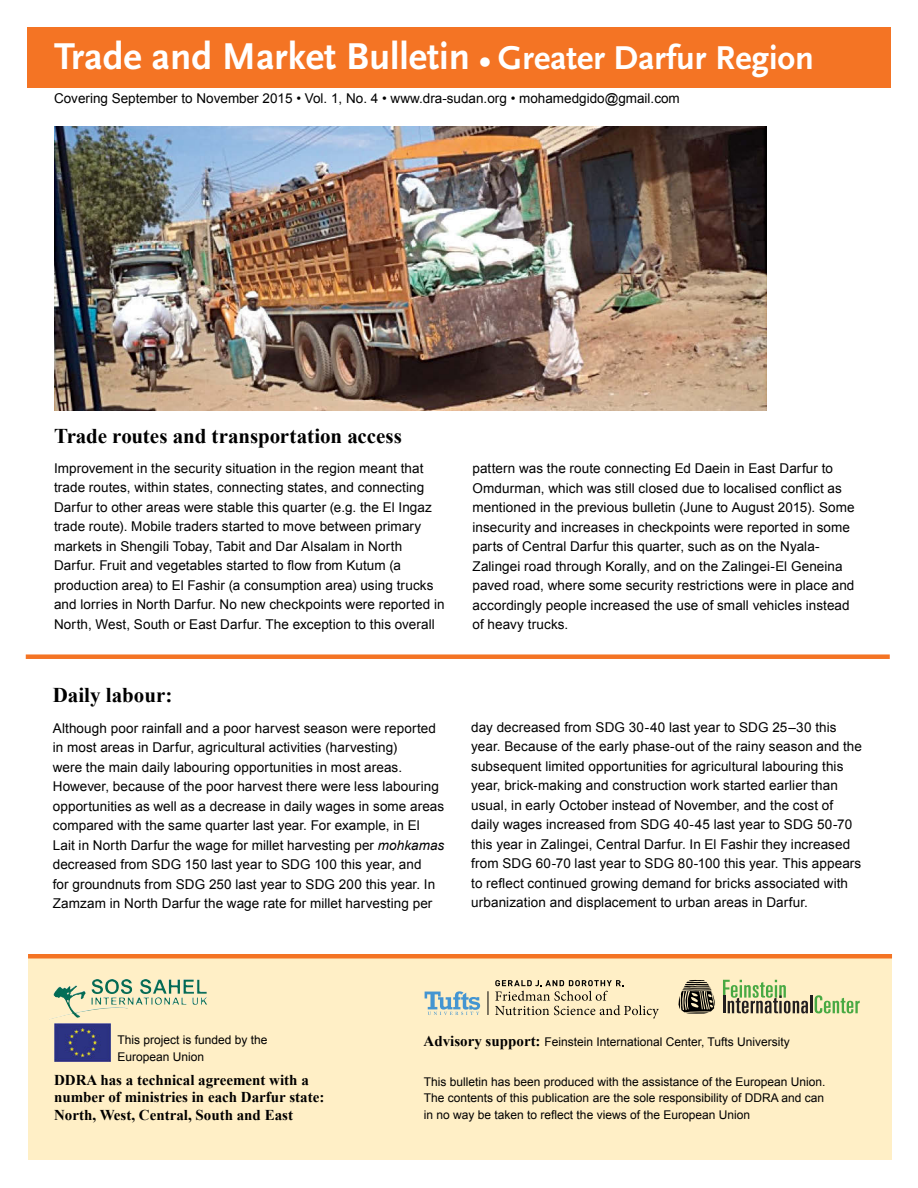
<style>
.page{position:relative;width:918px;height:1188px;background:#fff}
.page>*{position:absolute;margin:0;border:0;box-sizing:border-box;transform-origin:0 0}
.t1{font:700 39px "Scala Sans";color:#fff}
.t2{font:700 21px "Times New Roman";letter-spacing:-.005em;color:#000}
.t3{font:700 15px/17.2px "Times New Roman";color:#000}
.t4{font:13.5px/19.5px "Arial";letter-spacing:.005em;color:#000}
.t5{font:12px/16.5px "Arial";color:#000;text-align:justify}
.s1{font-size:30px}
.s2{font-size:34.5px}
.s3{font-style:italic}
.s4{font-family:"Times New Roman";font-weight:700;font-size:15px}
</style>
<div class="page">
<div style="left:27px;top:27px;width:864px;height:60px;background:#f47424"></div>
<div style="left:28px;top:955px;width:864px;height:205px;background:#ffefc6"></div>
<hr style="left:28px;top:954px;width:864px;height:4px;background:#f47424">
<svg style="left:723px;top:980px;width:85px;height:33px"></svg>
<hr style="left:810px;top:995px;width:3px;height:18px;background:#231f20">
<svg style="left:815px;top:995px;width:45px;height:18px"></svg>
<svg style="left:678px;top:980px;width:37px;height:34px"></svg>
<img style="left:54px;top:1023px;width:57px;height:38px">
<img style="left:121px;top:979px;width:30px;height:15px">
<img style="left:54px;top:126px;width:713px;height:285px">
<div style="left:26px;top:654px;width:864px;height:5px;background:#f47424"></div>
<svg style="left:488px;top:991px;width:1px;height:24px"></svg>
<svg style="left:425px;top:991px;width:55px;height:24px"></svg>
<svg style="left:495px;top:980px;width:164px;height:39px"></svg>
<p class="t1" style="left:54px;top:35px;width:762px">Trade and Market Bulletin <span class="s1">•</span> <span class="s2">Greater Darfur Region</span></p>
<p class="t4" style="left:54px;top:89px;width:627px">Covering September to November 2015 • Vol. 1, No. 4 • www.dra-sudan.org • mohamedgido@gmail.com</p>
<p class="t2" style="left:54px;top:421px;width:349px">Trade routes and transportation access</p>
<p class="t4" style="left:54px;top:458px;width:392px">Improvement in the security situation in the region meant that trade routes, within states, connecting states, and connecting Darfur to other areas were stable this quarter (e.g. the El Ingaz trade route). Mobile traders started to move between primary markets in Shengili Tobay, Tabit and Dar Alsalam in North Darfur. Fruit and vegetables started to flow from Kutum (a production area) to El Fashir (a consumption area) using trucks and lorries in North Darfur. No new checkpoints were reported in North, West, South or East Darfur. The exception to this overall</p>
<p class="t4" style="left:472px;top:459px;width:384px">pattern was the route connecting Ed Daein in East Darfur to Omdurman, which was still closed due to localised conflict as mentioned in the previous bulletin (June to August 2015). Some insecurity and increases in checkpoints were reported in some parts of Central Darfur this quarter, such as on the Nyala-Zalingei road through Korally, and on the Zalingei-El Geneina paved road, where some security restrictions were in place and accordingly people increased the use of small vehicles instead of heavy trucks.</p>
<p class="t2" style="left:53px;top:681px;width:121px">Daily labour:</p>
<p class="t4" style="left:53px;top:718px;width:393px">Although poor rainfall and a poor harvest season were reported in most areas in Darfur, agricultural activities (harvesting)<br>were the main daily labouring opportunities in most areas.<br>However, because of the poor harvest there were less labouring opportunities as well as a decrease in daily wages in some areas compared with the same quarter last year. For example, in El Lait in North Darfur the wage for millet harvesting per <span class="s3">mohkamas </span>decreased from SDG 150 last year to SDG 100 this year, and<br>for groundnuts from SDG 250 last year to SDG 200 this year. In Zamzam in North Darfur the wage rate for millet harvesting per</p>
<p class="t4" style="left:471px;top:718px;width:392px">day decreased from SDG 30-40 last year to SDG 25–30 this year. Because of the early phase-out of the rainy season and the subsequent limited opportunities for agricultural labouring this year, brick-making and construction work started earlier than usual, in early October instead of November, and the cost of daily wages increased from SDG 40-45 last year to SDG 50-70 this year in Zalingei, Central Darfur. In El Fashir they increased from SDG 60-70 last year to SDG 80-100 this year. This appears to reflect continued growing demand for bricks associated with urbanization and displacement to urban areas in Darfur.</p>
<p class="t5" style="left:117px;top:1032px;width:152px">This project is funded by the</p>
<p class="t5" style="left:117px;top:1048px;width:88px">European Union</p>
<p class="t3" style="left:54px;top:1071px;width:272px">DDRA has a technical agreement with a number of ministries in each Darfur state:<br>North, West, Central, South and East</p>
<p class="t5" style="left:424px;top:1034px;width:368px"><span class="s4">Advisory support:</span> Feinstein International Center, Tufts University</p>
<p class="t5" style="left:424px;top:1073px;width:403px">This bulletin has been produced with the assistance of the European Union.<br>The contents of this publication are the sole responsibility of DDRA and can in no way be taken to reflect the views of the European Union</p>
</div>
